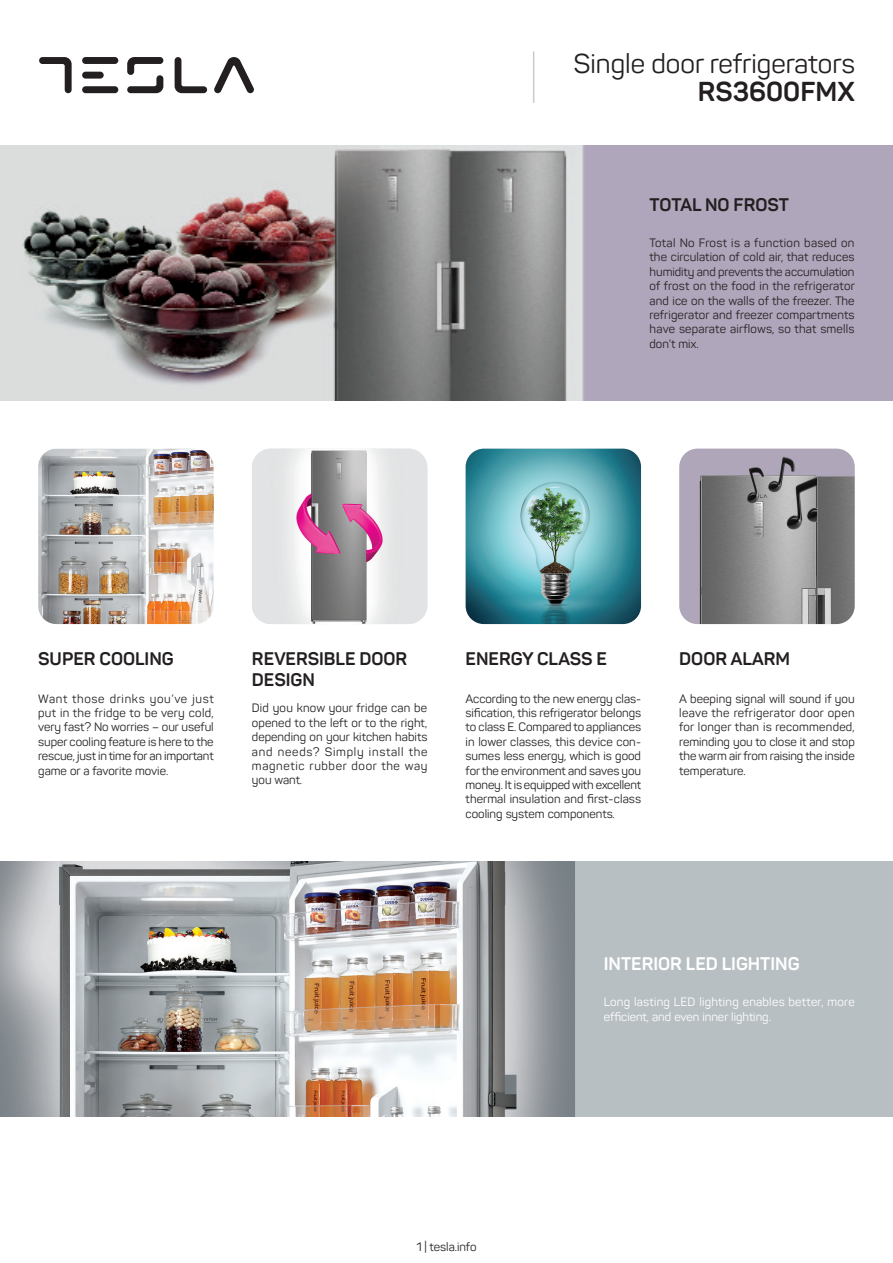
<style>
.page{position:relative;width:893px;height:1263px;background:#fff}
.page>*{position:absolute;margin:0;border:0;box-sizing:border-box;transform-origin:0 0}
.t1{font:27px/28.5px "Panton";color:#231f20;text-align:right}
.t2{font:700 18px/21.6px "Panton";color:#231f20}
.t3{font:700 18px "Panton";color:#fff}
.t4{font:12px/14.4px "Panton";color:#231f20;text-align:justify}
.t5{font:12px/14.4px "Panton";letter-spacing:.02em;color:#fff}
.s1{font-weight:700}
</style>
<div class="page">
<svg style="left:214px;top:57px;width:40px;height:36px"></svg>
<svg style="left:39px;top:57px;width:33px;height:36px"></svg>
<svg style="left:127px;top:57px;width:36px;height:36px"></svg>
<svg style="left:175px;top:57px;width:32px;height:36px"></svg>
<div style="left:82px;top:57px;width:36px;height:7px;background:#231f20;border-radius:3px"></div>
<div style="left:82px;top:72px;width:22px;height:7px;background:#231f20;border-radius:3px"></div>
<div style="left:82px;top:86px;width:36px;height:7px;background:#231f20;border-radius:3px"></div>
<img style="left:0;top:145px;width:893px;height:255px">
<img style="left:466px;top:449px;width:175px;height:175px">
<img style="left:679px;top:449px;width:176px;height:175px">
<img style="left:252px;top:449px;width:175px;height:175px">
<hr style="left:533px;top:52px;width:1px;height:51px;background:#cacbcd">
<img style="left:38px;top:449px;width:176px;height:175px">
<img style="left:0;top:861px;width:893px;height:255px">
<p class="t1" style="left:574px;top:49px;width:283px">Single door refrigerators<br><span class="s1">RS3600FMX</span></p>
<p class="t2" style="left:649px;top:194px;width:141px">TOTAL NO FROST</p>
<p class="t4" style="left:649px;top:236px;width:207px">Total No Frost is a function based on the circulation of cold air, that reduces humidity and prevents the accumulation of frost on the food in the refrigerator and ice on the walls of the freezer. The refrigerator and freezer compartments have separate airflows, so that smells don’t mix.</p>
<p class="t2" style="left:38px;top:647px;width:137px">SUPER COOLING</p>
<p class="t4" style="left:38px;top:691px;width:177px">Want those drinks you’ve just put in the fridge to be very cold, very fast? No worries – our useful super cooling feature is here to the rescue, just in time for an important game or a favorite movie.</p>
<p class="t2" style="left:252px;top:647px;width:157px">REVERSIBLE DOOR<br>DESIGN</p>
<p class="t4" style="left:252px;top:701px;width:177px">Did you know your fridge can be opened to the left or to the right, depending on your kitchen habits and needs? Simply install the magnetic rubber door the way you want.</p>
<p class="t2" style="left:466px;top:647px;width:143px">ENERGY CLASS E</p>
<p class="t4" style="left:466px;top:691px;width:177px">According to the new energy clas&shy;sification, this refrigerator belongs to class E. Compared to appliances in lower classes, this device con&shy;sumes less energy, which is good for the environment and saves you money. It is equipped with excellent thermal insulation and first-class cooling system components.</p>
<p class="t2" style="left:679px;top:647px;width:112px">DOOR ALARM</p>
<p class="t4" style="left:679px;top:691px;width:177px">A beeping signal will sound if you leave the refrigerator door open for longer than is recommended, reminding you to close it and stop the warm air from raising the inside temperature.</p>
<p class="t3" style="left:604px;top:953px;width:197px">INTERIOR LED LIGHTING</p>
<p class="t5" style="left:604px;top:995px;width:252px">Long lasting LED lighting enables better, more efficient, and even inner lighting.</p>
<p class="t4" style="left:416px;top:1239px;width:62px">1 | tesla.info</p>
</div>
